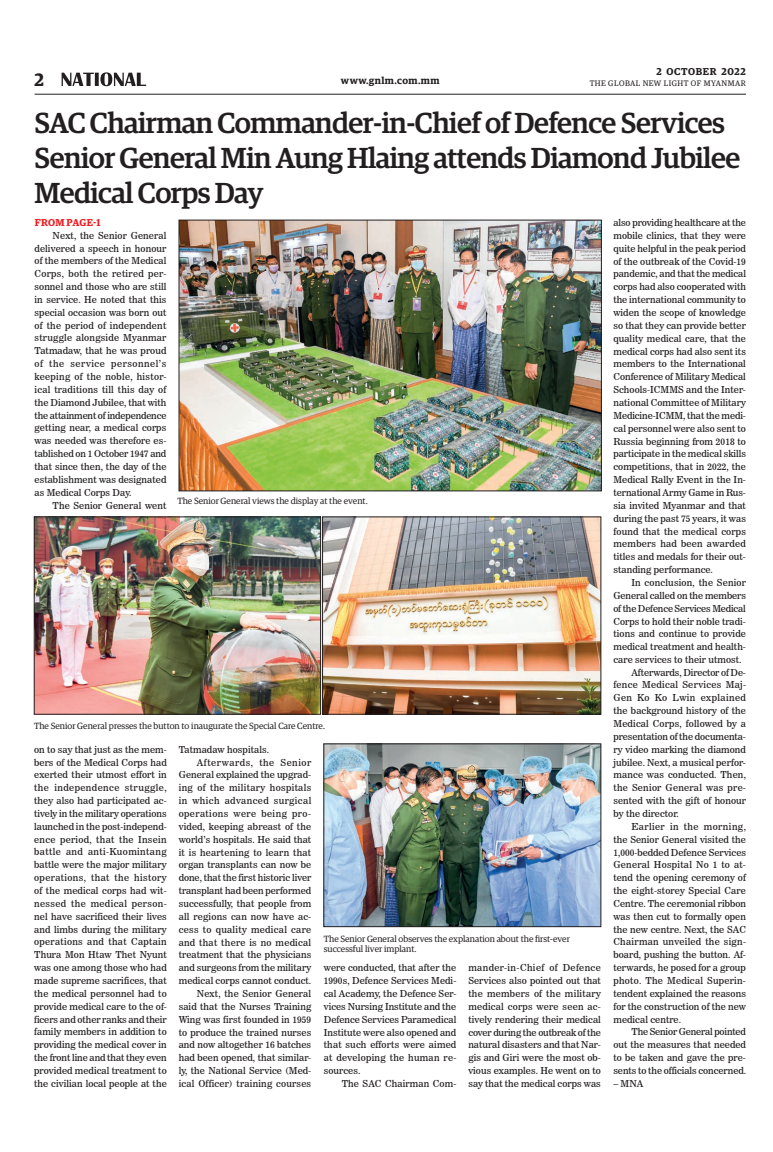
<style>
.page{position:relative;width:773px;height:1152px;background:#fff}
.page>*{position:absolute;margin:0;border:0;box-sizing:border-box;transform-origin:0 0}
.Brief_Head{font:500 29px/34.8px "Guardian Egyp";letter-spacing:-.02em;color:#231f20}
.t1{font:600 18px "Guardian Egyp";color:#231f20}
.t2{font:600 10px "Guardian Egyp";letter-spacing:.055em;color:#231f20}
.Spill_Style{font:600 10px "Guardian Egyp";letter-spacing:.02em;color:#ee1d23}
._2nd_Body{font:9.5px/12.9px "News 706 BT Roman C";letter-spacing:.005em;color:#231f20;text-align:justify}
.t3{font:9px/10.8px "Guardian Egyp";color:#231f20}
.t4{font:8px "Guardian Egyp";letter-spacing:.06em;color:#231f20}
</style>
<div class="page">
<hr style="left:35px;top:94px;width:711px;height:1px;background:#231f20">
<svg style="left:62px;top:72px;width:84px;height:14px"></svg>
<img style="left:181px;top:222px;width:418px;height:267px">
<img style="left:326px;top:746px;width:273px;height:179px">
<div style="left:324px;top:744px;width:277px;height:183px;border:1px solid #231f20"></div>
<img style="left:36px;top:519px;width:283px;height:193px">
<div style="left:34px;top:517px;width:287px;height:197px;border:1px solid #231f20"></div>
<img style="left:324px;top:519px;width:275px;height:193px">
<div style="left:322px;top:517px;width:279px;height:197px;border:1px solid #231f20"></div>
<p class="t2" style="left:656px;top:64px;width:91px">2 OCTOBER 2022</p>
<h2 class="t1" style="left:35px;top:67px;width:11px">2</h2>
<p class="t2" style="left:341px;top:73px;width:100px">www.gnlm.com.mm</p>
<p class="t4" style="left:589px;top:78px;width:158px">THE GLOBAL NEW LIGHT OF MYANMAR</p>
<p class="Brief_Head" style="left:35px;top:103px;width:707px">SAC Chairman Commander-in-Chief of Defence Services<br>Senior General Min Aung Hlaing attends Diamond Jubilee<br>Medical Corps Day</p>
<p class="Spill_Style" style="left:35px;top:215px;width:67px">FROM PAGE-1</p>
<p class="_2nd_Body" style="left:35px;top:229px;width:133px;text-indent:18px">Next, the Senior General delivered a speech in honour of the members of the Medical Corps, both the retired per&shy;sonnel and those who are still in service. He noted that this special occasion was born out of the period of independent struggle alongside Myanmar Tatmadaw, that he was proud of the service personnel’s keeping of the noble, histor&shy;ical traditions till this day of the Diamond Jubilee, that with the attainment of independence getting near, a medical corps was needed was therefore es&shy;tablished on 1 October 1947 and that since then, the day of the establishment was designated as Medical Corps Day.</p>
<p class="_2nd_Body" style="left:53px;top:499px;width:115px">The Senior General went</p>
<p class="_2nd_Body" style="left:613px;top:216px;width:134px">also providing healthcare at the mobile clinics, that they were quite helpful in the peak period of the outbreak of the Covid-19 pandemic, and that the medical corps had also cooperated with the international community to widen the scope of knowledge so that they can provide better quality medical care, that the medical corps had also sent its members to the International Conference of Military Medical Schools-ICMMS and the Inter&shy;national Committee of Military Medicine-ICMM, that the medi&shy;cal personnel were also sent to Russia beginning from 2018 to participate in the medical skills competitions, that in 2022, the Medical Rally Event in the In&shy;ternational Army Game in Rus&shy;sia invited Myanmar and that during the past 75 years, it was found that the medical corps members had been awarded titles and medals for their out&shy;standing performance.</p>
<p class="_2nd_Body" style="left:613px;top:576px;width:134px;text-indent:18px">In conclusion, the Senior General called on the members of the Defence Services Medical Corps to hold their noble tradi&shy;tions and continue to provide medical treatment and health&shy;care services to their utmost.</p>
<p class="_2nd_Body" style="left:613px;top:666px;width:134px;text-indent:18px">Afterwards, Director of De&shy;fence Medical Services Maj-Gen Ko Ko Lwin explained the background history of the Medical Corps, followed by a presentation of the documenta&shy;ry video marking the diamond jubilee. Next, a musical perfor&shy;mance was conducted. Then, the Senior General was pre&shy;sented with the gift of honour by the director.</p>
<p class="_2nd_Body" style="left:613px;top:820px;width:134px;text-indent:18px">Earlier in the morning, the Senior General visited the 1,000-bedded Defence Services General Hospital No 1 to at&shy;tend the opening ceremony of the eight-storey Special Care Centre. The ceremonial ribbon was then cut to formally open the new centre. Next, the SAC Chairman unveiled the sign&shy;board, pushing the button. Af&shy;terwards, he posed for a group photo. The Medical Superin&shy;tendent explained the reasons for the construction of the new medical centre.</p>
<p class="_2nd_Body" style="left:613px;top:1026px;width:134px;text-indent:18px">The Senior General pointed out the measures that needed to be taken and gave the pre&shy;sents to the officials concerned.</p>
<p class="_2nd_Body" style="left:613px;top:1077px;width:31px">– MNA</p>
<p class="t3" style="left:177px;top:495px;width:192px">The Senior General views the display at the event.</p>
<p class="t3" style="left:34px;top:720px;width:292px">The Senior General presses the button to inaugurate the Special Care Centre.</p>
<p class="_2nd_Body" style="left:34px;top:743px;width:134px">on to say that just as the mem&shy;bers of the Medical Corps had exerted their utmost effort in the independence struggle, they also had participated ac&shy;tively in the military operations launched in the post-independ&shy;ence period, that the Insein battle and anti-Kuomintang battle were the major military operations, that the history of the medical corps had wit&shy;nessed the medical person&shy;nel have sacrificed their lives and limbs during the military operations and that Captain Thura Mon Htaw Thet Nyunt was one among those who had made supreme sacrifices, that the medical personnel had to provide medical care to the of&shy;ficers and other ranks and their family members in addition to providing the medical cover in the front line and that they even provided medical treatment to the civilian local people at the</p>
<p class="_2nd_Body" style="left:179px;top:743px;width:92px">Tatmadaw hospitals.</p>
<p class="_2nd_Body" style="left:179px;top:756px;width:134px;text-indent:18px">Afterwards, the Senior General explained the upgrad&shy;ing of the military hospitals in which advanced surgical operations were being pro&shy;vided, keeping abreast of the world’s hospitals. He said that it is heartening to learn that organ transplants can now be done, that the first historic liver transplant had been performed successfully, that people from all regions can now have ac&shy;cess to quality medical care and that there is no medical treatment that the physicians and surgeons from the military medical corps cannot conduct.</p>
<p class="_2nd_Body" style="left:179px;top:987px;width:134px;text-indent:18px">Next, the Senior General said that the Nurses Training Wing was first founded in 1959 to produce the trained nurses and now altogether 16 batches had been opened, that similar&shy;ly, the National Service (Med&shy;ical Officer) training courses</p>
<p class="t3" style="left:324px;top:933px;width:247px">The Senior General observes the explanation about the first-ever successful liver implant.</p>
<p class="_2nd_Body" style="left:324px;top:961px;width:134px">were conducted, that after the 1990s, Defence Services Medi&shy;cal Academy, the Defence Ser&shy;vices Nursing Institute and the Defence Services Paramedical Institute were also opened and that such efforts were aimed at developing the human re&shy;sources.</p>
<p class="_2nd_Body" style="left:342px;top:1077px;width:116px">The SAC Chairman Com-</p>
<p class="_2nd_Body" style="left:468px;top:961px;width:134px">mander-in-Chief of Defence Services also pointed out that the members of the military medical corps were seen ac&shy;tively rendering their medical cover during the outbreak of the natural disasters and that Nar&shy;gis and Giri were the most ob&shy;vious examples. He went on to say that the medical corps was</p>
</div>
